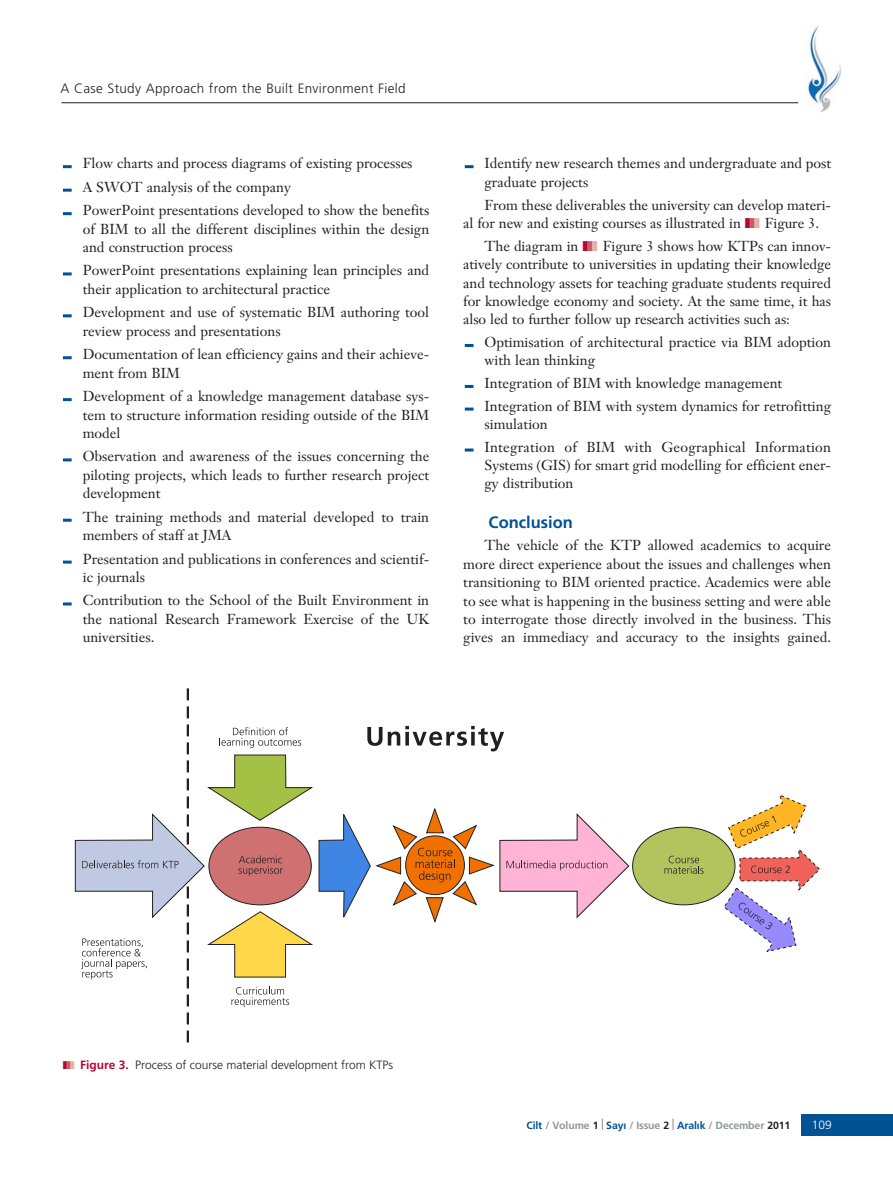
<style>
.page{position:relative;width:893px;height:1191px;background:#fff}
.page>*{position:absolute;margin:0;border:0;box-sizing:border-box;transform-origin:0 0}
.t1{font:700 16.5px "Frutiger";color:#005295}
.t2{font:14.25px/18.3px "Janson Text";color:#231f20}
.t3{font:300 13.5px "Frutiger";letter-spacing:.02em;color:#231f20}
.t4{font:300 12px "Frutiger";color:#231f20}
.t5{font:300 12px "Frutiger";color:#fff}
.t6{font:700 10.5px "Frutiger";letter-spacing:-.01em;color:#939598}
.s1{color:#b30738}
.s2{color:#c75c60}
.s3{color:#e5b0ab}
.s4{font-weight:700;color:#b30738}
.s5{color:#005295}
.s6{color:#231f20}
</style>
<div class="page">
<div style="left:801px;top:1114px;width:92px;height:21px;background:#005295"></div>
<hr style="left:61px;top:102px;width:737px;height:1px;background:#231f20">
<img style="left:806px;top:26px;width:35px;height:87px">
<svg style="left:465px;top:448px;width:8px;height:3px"></svg>
<svg style="left:465px;top:407px;width:8px;height:3px"></svg>
<svg style="left:465px;top:385px;width:8px;height:3px"></svg>
<svg style="left:465px;top:344px;width:8px;height:3px"></svg>
<svg style="left:465px;top:165px;width:8px;height:3px"></svg>
<svg style="left:63px;top:602px;width:9px;height:3px"></svg>
<svg style="left:63px;top:560px;width:9px;height:3px"></svg>
<svg style="left:63px;top:519px;width:9px;height:3px"></svg>
<svg style="left:63px;top:458px;width:9px;height:3px"></svg>
<svg style="left:63px;top:398px;width:9px;height:3px"></svg>
<svg style="left:63px;top:356px;width:9px;height:3px"></svg>
<svg style="left:63px;top:314px;width:9px;height:3px"></svg>
<svg style="left:63px;top:272px;width:9px;height:3px"></svg>
<svg style="left:63px;top:212px;width:9px;height:3px"></svg>
<svg style="left:63px;top:189px;width:9px;height:3px"></svg>
<svg style="left:63px;top:165px;width:9px;height:3px"></svg>
<div style="left:632px;top:827px;width:103px;height:78px;background:#b3c45f;border:1px solid #231f20;border-radius:50%"></div>
<svg style="left:664px;top:855px;width:40px;height:18px"></svg>
<svg style="left:723px;top:795px;width:97px;height:157px"></svg>
<svg style="left:75px;top:688px;width:555px;height:355px"></svg>
<p class="t3" style="left:61px;top:83px;width:347px">A Case Study Approach from the Built Environment Field</p>
<p class="t2" style="left:83px;top:153px;width:348px;line-height:23.5px">Flow charts and process diagrams of existing processes<br>A SWOT analysis of the company<br>PowerPoint presentations developed to show the benefits</p>
<p class="t2" style="left:83px;top:221px;width:348px">of BIM to all the different disciplines within the design and construction process</p>
<p class="t2" style="left:83px;top:263px;width:348px">PowerPoint presentations explaining lean principles and their application to architectural practice</p>
<p class="t2" style="left:83px;top:305px;width:348px">Development and use of systematic BIM authoring tool review process and presentations</p>
<p class="t2" style="left:83px;top:346px;width:348px">Documentation of lean efficiency gains and their achieve&shy;ment from BIM</p>
<p class="t2" style="left:83px;top:388px;width:348px;text-align:justify">Development of a knowledge management database sys&shy;tem to structure information residing outside of the BIM model</p>
<p class="t2" style="left:83px;top:449px;width:348px;text-align:justify">Observation and awareness of the issues concerning the piloting projects, which leads to further research project development</p>
<p class="t2" style="left:83px;top:509px;width:348px">The training methods and material developed to train members of staff at JMA</p>
<p class="t2" style="left:83px;top:551px;width:348px">Presentation and publications in conferences and scientif&shy;ic journals</p>
<p class="t2" style="left:83px;top:593px;width:348px;text-align:justify">Contribution to the School of the Built Environment in the national Research Framework Exercise of the UK universities.</p>
<p class="t2" style="left:485px;top:156px;width:348px">Identify new research themes and undergraduate and post graduate projects</p>
<p class="t2" style="left:463px;top:197px;width:369px;text-indent:21px">From these deliverables the university can develop materi&shy;al for new and existing courses as illustrated in <span class="s1">❚</span><span class="s2">❚</span><span class="s3">❚</span> Figure 3.</p>
<p class="t2" style="left:463px;top:238px;width:369px;text-align:justify;text-indent:21px">The diagram in <span class="s1">❚</span><span class="s2">❚</span><span class="s3">❚</span> Figure 3 shows how KTPs can innov&shy;atively contribute to universities in updating their knowledge and technology assets for teaching graduate students required for knowledge economy and society. At the same time, it has also led to further follow up research activities such as:</p>
<p class="t2" style="left:485px;top:334px;width:348px">Optimisation of architectural practice via BIM adoption with lean thinking</p>
<p class="t2" style="left:485px;top:373px;width:348px;line-height:22.6px">Integration of BIM with knowledge management<br>Integration of BIM with system dynamics for retrofitting</p>
<p class="t2" style="left:485px;top:414px;width:348px;line-height:22.6px">simulation<br>Integration of BIM with Geographical Information</p>
<p class="t2" style="left:485px;top:457px;width:348px">Systems (GIS) for smart grid modelling for efficient ener&shy;gy distribution</p>
<p class="t1" style="left:489px;top:515px;width:86px">Conclusion</p>
<p class="t2" style="left:463px;top:538px;width:369px;text-align:justify;text-indent:21px">The vehicle of the KTP allowed academics to acquire more direct experience about the issues and challenges when transitioning to BIM oriented practice. Academics were able to see what is happening in the business setting and were able to interrogate those directly involved in the business. This gives an immediacy and accuracy to the insights gained.</p>
<p class="t4" style="left:63px;top:1059px;width:332px"><span class="s1">❚</span><span class="s2">❚</span><span class="s3">❚</span> <span class="s4">Figure 3.</span> Process of course material development from KTPs</p>
<p class="t6" style="left:526px;top:1120px;width:265px"><span class="s5">Cilt</span> / Volume <span class="s6">1</span> <span class="s5">Say›</span> / Issue <span class="s6">2</span> <span class="s5">Aral›k</span> / December <span class="s6">2011</span></p>
<p class="t5" style="left:812px;top:1119px;width:22px">109</p>
</div>
